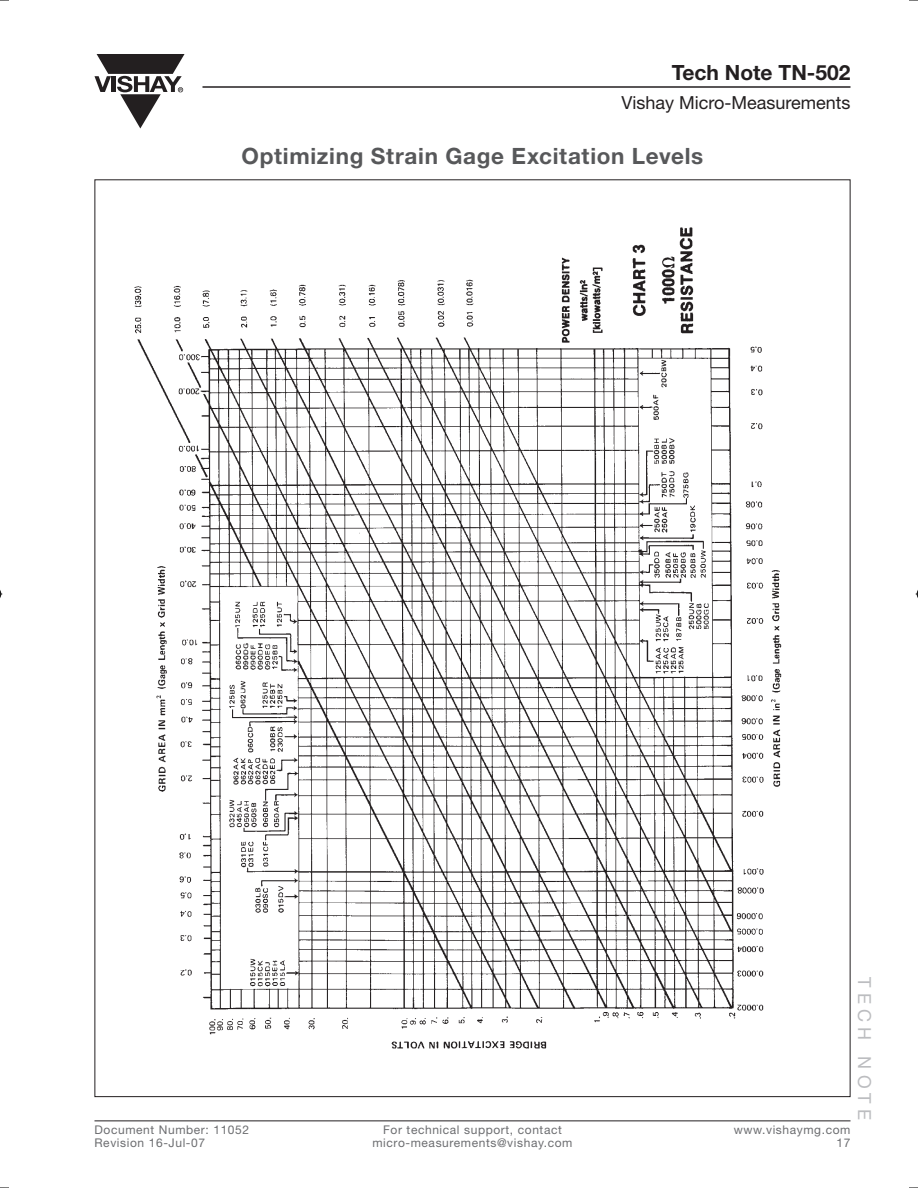
<style>
.page{position:relative;width:918px;height:1188px;background:#fff}
.page>*{position:absolute;margin:0;border:0;box-sizing:border-box;transform-origin:0 0}
.t1{font:700 22.5px "Helvetica Neue LT Std";letter-spacing:.03em;color:#57585a}
.t2{font:700 21px "Helvetica Neue LT Std";color:#231f20}
.t3{font:18px "Helvetica Neue LT Std";color:#231f20}
.t4{font:18px "Helvetica Neue LT Std";letter-spacing:.3em;color:#bcbdc0}
.t5{font:12px/13.5px "Helvetica Neue LT Std";letter-spacing:.05em;color:#6c6d70;text-align:center}
</style>
<div class="page">
<hr style="left:94px;top:1121px;width:757px;height:1px;background:#231f20">
<hr style="left:202px;top:86px;width:649px;height:2px;background:#231f20">
<svg style="left:94px;top:54px;width:91px;height:74px"></svg>
<img style="left:134px;top:227px;width:648px;height:822px">
<svg style="left:0;top:590px;width:2px;height:8px"></svg>
<svg style="left:916px;top:590px;width:2px;height:8px"></svg>
<h2 class="t2" style="left:672px;top:65px;width:180px">Tech Note TN-502</h2>
<h3 class="t3" style="left:621px;top:92px;width:231px">Vishay Micro-Measurements</h3>
<h1 class="t1" style="left:242px;top:148px;width:463px">Optimizing Strain Gage Excitation Levels</h1>
<p class="t5" style="left:95px;top:1123px;width:156px;text-align:left">Document Number: 11052<br>Revision 16-Jul-07</p>
<p class="t5" style="left:372px;top:1123px;width:202px">For technical support, contact micro-measurements@vishay.com</p>
<p class="t5" style="left:734px;top:1123px;width:118px;text-align:right">www.vishaymg.com<br>17</p>
<h3 class="t4" style="left:875px;top:977px;width:144px;rotate:90deg">TECH NOTE</h3>
</div>
